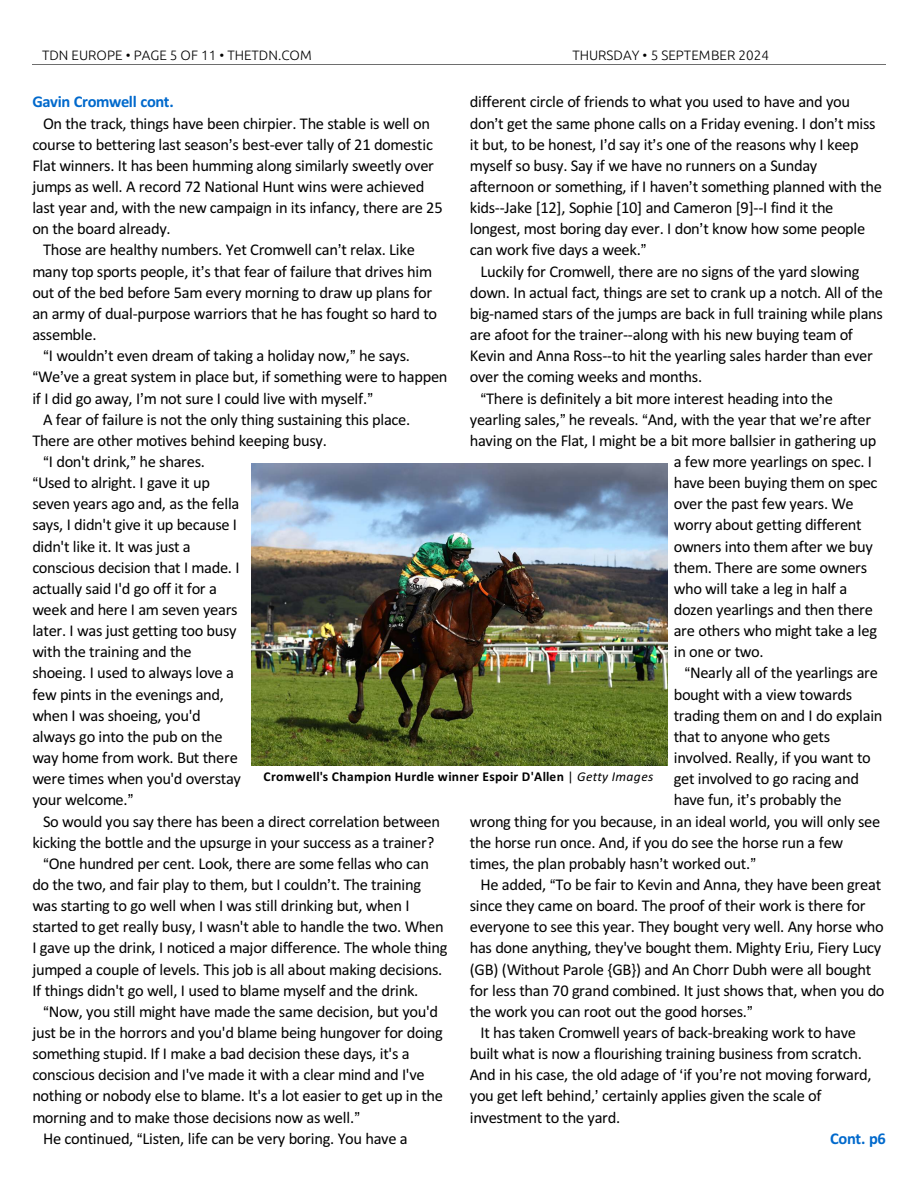
<style>
.page{position:relative;width:918px;height:1188px;background:#fff}
.page>*{position:absolute;margin:0;border:0;box-sizing:border-box;transform-origin:0 0}
.t1{font:16.5px/21.1px "Calibri";letter-spacing:-.02em;color:#000}
.t2{font:700 16.5px "Calibri";letter-spacing:-.025em;color:#0069cc}
.t3{font:700 13.5px "Calibri";letter-spacing:.025em;color:#000}
.t4{font:300 13.5px "Ubuntu";color:#000}
.s1{font-weight:400}
.s2{font-weight:400;font-style:italic}
</style>
<div class="page">
<hr style="left:32px;top:64px;width:853px;height:1px;background:#6e6e6e">
<img style="left:251px;top:463px;width:416px;height:303px">
<p class="t4" style="left:42px;top:49px;width:271px">TDN EUROPE • PAGE 5 OF 11 • THETDN.COM</p>
<p class="t4" style="left:572px;top:49px;width:198px">THURSDAY • 5 SEPTEMBER 2024</p>
<p class="t1" style="left:470px;top:93px;width:414px">different circle of friends to what you used to have and you<br>don t get the same phone calls on a Friday evening. I don t miss it but, to be honest, I d say it s one of the reasons why I keep myself so busy. Say if we have no runners on a Sunday afternoon or something, if I haven t something planned with the kids--Jake [12], Sophie [10] and Cameron [9]--I find it the longest, most boring day ever. I don t know how some people can work five days a week.</p>
<p class="t1" style="left:481px;top:262px;width:381px">Luckily for Cromwell, there are no signs of the yard slowing</p>
<p class="t1" style="left:470px;top:283px;width:415px">down. In actual fact, things are set to crank up a notch. All of the</p>
<p class="t1" style="left:470px;top:304px;width:415px">big-named stars of the jumps are back in full training while plans</p>
<p class="t1" style="left:470px;top:325px;width:385px">are afoot for the trainer--along with his new buying team of</p>
<p class="t1" style="left:470px;top:347px;width:405px">Kevin and Anna Ross--to hit the yearling sales harder than ever</p>
<p class="t1" style="left:470px;top:368px;width:234px">over the coming weeks and months.</p>
<p class="t1" style="left:486px;top:389px;width:348px">There is definitely a bit more interest heading into the</p>
<p class="t1" style="left:470px;top:410px;width:403px">yearling sales, he reveals. And, with the year that we re after</p>
<p class="t1" style="left:470px;top:431px;width:408px">having on the Flat, I might be a bit more ballsier in gathering up</p>
<p class="t1" style="left:674px;top:452px;width:200px">a few more yearlings on spec. I</p>
<p class="t1" style="left:674px;top:473px;width:205px">have been buying them on spec</p>
<p class="t1" style="left:674px;top:495px;width:182px">over the past few years. We</p>
<p class="t1" style="left:674px;top:516px;width:189px">worry about getting different</p>
<p class="t1" style="left:674px;top:537px;width:201px">owners into them after we buy</p>
<p class="t1" style="left:674px;top:558px;width:195px">them. There are some owners</p>
<p class="t1" style="left:674px;top:579px;width:175px">who will take a leg in half a</p>
<p class="t1" style="left:674px;top:600px;width:201px">dozen yearlings and then there</p>
<p class="t1" style="left:674px;top:621px;width:205px">are others who might take a leg</p>
<p class="t1" style="left:674px;top:643px;width:92px">in one or two.</p>
<p class="t1" style="left:690px;top:664px;width:189px">Nearly all of the yearlings are</p>
<p class="t1" style="left:674px;top:685px;width:180px">bought with a view towards</p>
<p class="t1" style="left:674px;top:706px;width:210px">trading them on and I do explain</p>
<p class="t1" style="left:674px;top:727px;width:158px">that to anyone who gets</p>
<p class="t1" style="left:674px;top:748px;width:199px">involved. Really, if you want to</p>
<p class="t1" style="left:674px;top:770px;width:187px">get involved to go racing and</p>
<p class="t1" style="left:674px;top:791px;width:169px">have fun, it s probably the</p>
<p class="t1" style="left:470px;top:812px;width:412px">wrong thing for you because, in an ideal world, you will only see</p>
<p class="t1" style="left:470px;top:833px;width:375px">the horse run once. And, if you do see the horse run a few</p>
<p class="t1" style="left:470px;top:854px;width:282px">times, the plan probably hasn t worked out.</p>
<p class="t1" style="left:481px;top:875px;width:402px">He added, To be fair to Kevin and Anna, they have been great</p>
<p class="t1" style="left:470px;top:896px;width:397px">since they came on board. The proof of their work is there for</p>
<p class="t1" style="left:470px;top:918px;width:416px">everyone to see this year. They bought very well. Any horse who</p>
<p class="t1" style="left:470px;top:939px;width:413px">has done anything, they've bought them. Mighty Eriu, Fiery Lucy</p>
<p class="t1" style="left:470px;top:960px;width:403px">(GB) (Without Parole {GB}) and An Chorr Dubh were all bought</p>
<p class="t1" style="left:470px;top:981px;width:416px">for less than 70 grand combined. It just shows that, when you do</p>
<p class="t1" style="left:470px;top:1002px;width:279px">the work you can root out the good horses.</p>
<p class="t1" style="left:481px;top:1023px;width:377px">It has taken Cromwell years of back-breaking work to have</p>
<p class="t1" style="left:470px;top:1044px;width:394px">built what is now a flourishing training business from scratch.</p>
<p class="t1" style="left:470px;top:1066px;width:403px">And in his case, the old adage of if you re not moving forward,</p>
<p class="t1" style="left:470px;top:1087px;width:353px">you get left behind, certainly applies given the scale of</p>
<p class="t1" style="left:470px;top:1108px;width:152px">investment to the yard.</p>
<p class="t2" style="left:830px;top:1131px;width:57px">Cont. p6</p>
<p class="t2" style="left:32px;top:95px;width:143px">Gavin Cromwell cont.</p>
<p class="t1" style="left:43px;top:114px;width:388px">On the track, things have been chirpier. The stable is well on</p>
<p class="t1" style="left:32px;top:135px;width:402px">course to bettering last season s best-ever tally of 21 domestic</p>
<p class="t1" style="left:32px;top:156px;width:403px">Flat winners. It has been humming along similarly sweetly over</p>
<p class="t1" style="left:32px;top:177px;width:394px">jumps as well. A record 72 National Hunt wins were achieved</p>
<p class="t1" style="left:32px;top:198px;width:412px">last year and, with the new campaign in its infancy, there are 25</p>
<p class="t1" style="left:32px;top:220px;width:140px">on the board already.</p>
<p class="t1" style="left:43px;top:241px;width:373px">Those are healthy numbers. Yet Cromwell can t relax. Like</p>
<p class="t1" style="left:32px;top:262px;width:401px">many top sports people, it s that fear of failure that drives him</p>
<p class="t1" style="left:32px;top:283px;width:401px">out of the bed before 5am every morning to draw up plans for</p>
<p class="t1" style="left:32px;top:304px;width:406px">an army of dual-purpose warriors that he has fought so hard to</p>
<p class="t1" style="left:32px;top:325px;width:66px">assemble.</p>
<p class="t1" style="left:49px;top:347px;width:363px">I wouldn t even dream of taking a holiday now, he says.</p>
<p class="t1" style="left:38px;top:368px;width:411px">We ve a great system in place but, if something were to happen</p>
<p class="t1" style="left:32px;top:389px;width:336px">if I did go away, I m not sure I could live with myself.</p>
<p class="t1" style="left:43px;top:410px;width:369px">A fear of failure is not the only thing sustaining this place.</p>
<p class="t1" style="left:32px;top:431px;width:296px">There are other motives behind keeping busy.</p>
<p class="t1" style="left:49px;top:452px;width:157px">I don't drink, he shares.</p>
<p class="t1" style="left:38px;top:473px;width:173px">Used to alright. I gave it up</p>
<p class="t1" style="left:32px;top:495px;width:209px">seven years ago and, as the fella</p>
<p class="t1" style="left:32px;top:516px;width:206px">says, I didn't give it up because I</p>
<p class="t1" style="left:32px;top:537px;width:160px">didn't like it. It was just a</p>
<p class="t1" style="left:32px;top:558px;width:209px">conscious decision that I made. I</p>
<p class="t1" style="left:32px;top:579px;width:186px">actually said I'd go off it for a</p>
<p class="t1" style="left:32px;top:600px;width:207px">week and here I am seven years</p>
<p class="t1" style="left:32px;top:621px;width:206px">later. I was just getting too busy</p>
<p class="t1" style="left:32px;top:643px;width:161px">with the training and the</p>
<p class="t1" style="left:32px;top:664px;width:203px">shoeing. I used to always love a</p>
<p class="t1" style="left:32px;top:685px;width:193px">few pints in the evenings and,</p>
<p class="t1" style="left:32px;top:706px;width:170px">when I was shoeing, you'd</p>
<p class="t1" style="left:32px;top:727px;width:192px">always go into the pub on the</p>
<p class="t1" style="left:32px;top:748px;width:207px">way home from work. But there</p>
<p class="t1" style="left:32px;top:770px;width:210px">were times when you'd overstay</p>
<p class="t1" style="left:32px;top:791px;width:97px">your welcome.</p>
<p class="t1" style="left:43px;top:812px;width:399px">So would you say there has been a direct correlation between</p>
<p class="t1" style="left:32px;top:833px;width:403px">kicking the bottle and the upsurge in your success as a trainer?</p>
<p class="t1" style="left:49px;top:854px;width:382px">One hundred per cent. Look, there are some fellas who can</p>
<p class="t1" style="left:32px;top:875px;width:390px">do the two, and fair play to them, but I couldn t. The training</p>
<p class="t1" style="left:32px;top:896px;width:379px">was starting to go well when I was still drinking but, when I</p>
<p class="t1" style="left:32px;top:918px;width:413px">started to get really busy, I wasn't able to handle the two. When</p>
<p class="t1" style="left:32px;top:939px;width:417px">I gave up the drink, I noticed a major difference. The whole thing</p>
<p class="t1" style="left:32px;top:960px;width:411px">jumped a couple of levels. This job is all about making decisions.</p>
<p class="t1" style="left:32px;top:981px;width:388px">If things didn't go well, I used to blame myself and the drink.</p>
<p class="t1" style="left:49px;top:1002px;width:391px">Now, you still might have made the same decision, but you'd</p>
<p class="t1" style="left:32px;top:1023px;width:412px">just be in the horrors and you'd blame being hungover for doing</p>
<p class="t1" style="left:32px;top:1044px;width:379px">something stupid. If I make a bad decision these days, it's a</p>
<p class="t1" style="left:32px;top:1066px;width:394px">conscious decision and I've made it with a clear mind and I've</p>
<p class="t1" style="left:32px;top:1087px;width:412px">nothing or nobody else to blame. It's a lot easier to get up in the</p>
<p class="t1" style="left:32px;top:1108px;width:323px">morning and to make those decisions now as well.</p>
<p class="t1" style="left:43px;top:1129px;width:366px">He continued, Listen, life can be very boring. You have a</p>
<p class="t3" style="left:264px;top:771px;width:391px">Cromwell's Champion Hurdle winner Espoir D'Allen <span class="s1">|</span> <span class="s2">Getty Images</span></p>
</div>
